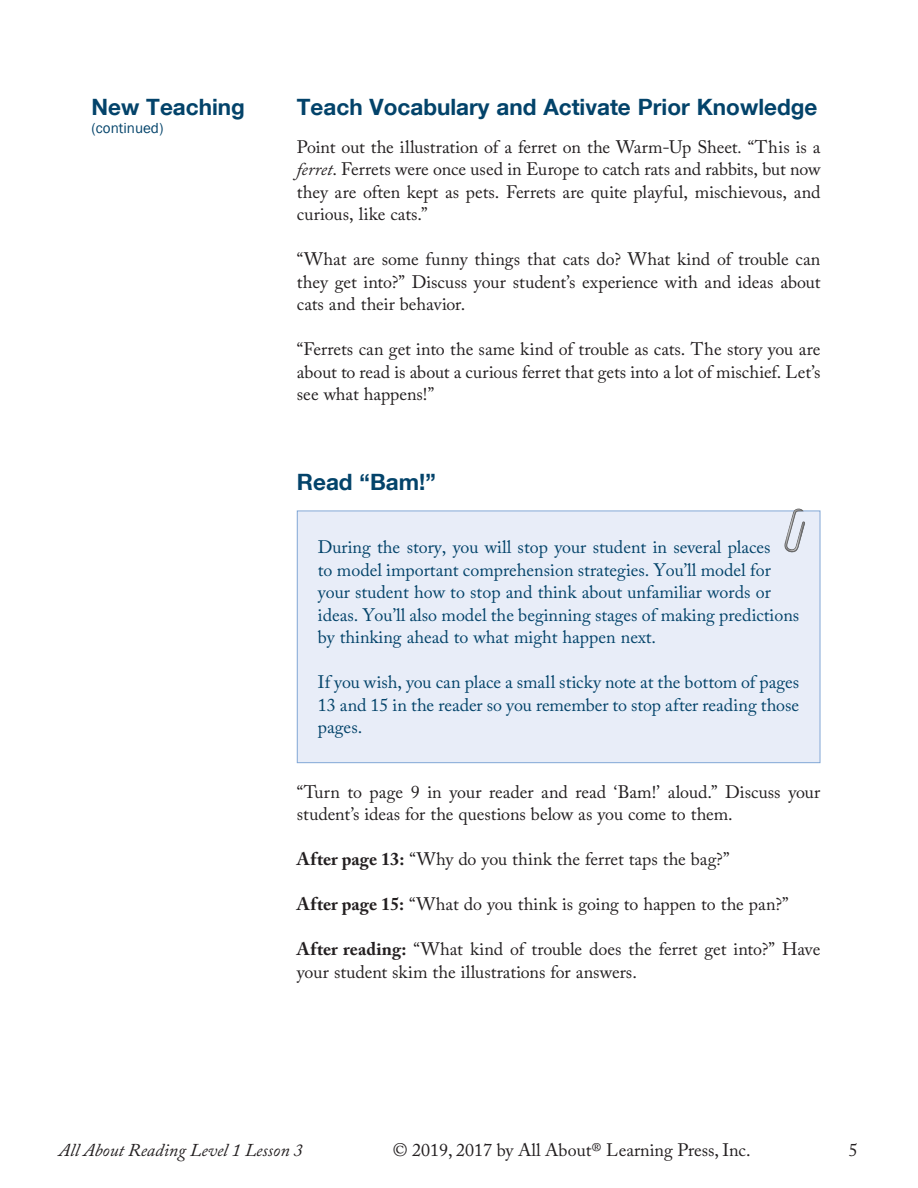
<style>
.page{position:relative;width:918px;height:1188px;background:#fff}
.page>*{position:absolute;margin:0;border:0;box-sizing:border-box;transform-origin:0 0}
.t1{font:700 22.5px "Helvetica Neue LT Com";color:#03436a}
.t2{font:18px/22.5px "Adobe Caslon Pro";letter-spacing:-.005em;color:#231f20;text-align:justify}
.t3{font:18px/22.5px "Adobe Caslon Pro";color:#03436a}
.t4{font:italic 18px "Adobe Caslon Pro";color:#231f20}
.t5{font:16.5px "Adobe Caslon Pro";color:#231f20}
.t6{font:15px "Franklin Gothic";color:#03436a}
.s1{font-style:italic}
.s2{font-weight:700}
</style>
<div class="page">
<div style="left:297px;top:511px;width:523px;height:252px;background:#e8edf8"></div>
<div style="left:297px;top:511px;width:523px;height:252px;border:1px solid #83a8d6"></div>
<svg style="left:785px;top:509px;width:20px;height:43px"></svg>
<p class="t1" style="left:92px;top:93px;width:155px">New Teaching</p>
<p class="t6" style="left:92px;top:119px;width:73px">(continued)</p>
<p class="t1" style="left:297px;top:93px;width:522px">Teach Vocabulary and Activate Prior Knowledge</p>
<p class="t2" style="left:297px;top:135px;width:525px">Point out the illustration of a ferret on the Warm-Up Sheet<span class="s1">.</span> “This is a <span class="s1">ferret</span>. Ferrets were once used in Europe to catch rats and rabbits, but now they are often kept as pets. Ferrets are quite playful, mischievous, and curious, like cats.”</p>
<p class="t2" style="left:297px;top:248px;width:525px">“What are some funny things that cats do? What kind of trouble can they get into?” Discuss your student’s experience with and ideas about cats and their behavior.</p>
<p class="t2" style="left:297px;top:338px;width:525px">“Ferrets can get into the same kind of trouble as cats. The story you are about to read is about a curious ferret that gets into a lot of mischief. Let’s see what happens!”</p>
<p class="t1" style="left:297px;top:468px;width:140px">Read “Bam!”</p>
<p class="t3" style="left:318px;top:536px;width:483px">During the story, you will stop your student in several places<br>to model important comprehension strategies. You’ll model for your student how to stop and think about unfamiliar words or ideas. You’ll also model the beginning stages of making predictions by thinking ahead to what might happen next.</p>
<p class="t3" style="left:318px;top:671px;width:483px;text-align:justify">If you wish, you can place a small sticky note at the bottom of pages 13 and 15 in the reader so you remember to stop after reading those pages.</p>
<p class="t2" style="left:297px;top:780px;width:525px">“Turn to page 9 in your reader and read ‘Bam!’ aloud.” Discuss your student’s ideas for the questions below as you come to them.</p>
<p class="t2" style="left:297px;top:848px;width:434px"><span class="s2">After page 13:</span> “Why do you think the ferret taps the bag?”</p>
<p class="t2" style="left:297px;top:893px;width:493px"><span class="s2">After page 15:</span> “What do you think is going to happen to the pan?”</p>
<p class="t2" style="left:297px;top:938px;width:525px"><span class="s2">After reading:</span> “What kind of trouble does the ferret get into?” Have your student skim the illustrations for answers.</p>
<p class="t5" style="left:92px;top:1136px;width:18px">58</p>
<p class="t4" style="left:59px;top:1139px;width:246px">All About Reading Level 1 Lesson 3</p>
<p class="t2" style="left:393px;top:1138px;width:359px">© 2019, 2017 by All About® Learning Press, Inc.</p>
<p class="t2" style="left:849px;top:1138px;width:10px">5</p>
</div>
